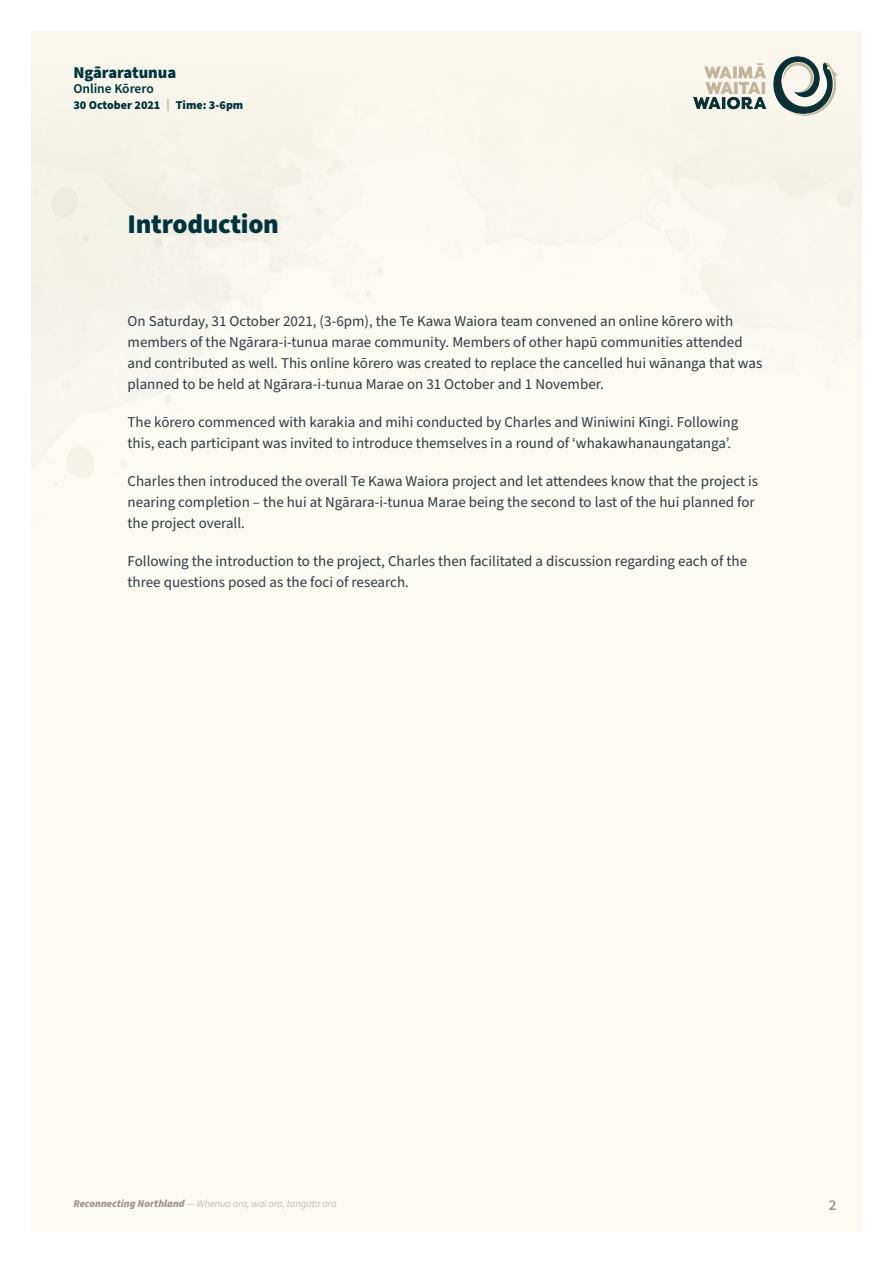
<style>
.page{position:relative;width:893px;height:1263px;background:#fff}
.page>*{position:absolute;margin:0;border:0;box-sizing:border-box;transform-origin:0 0}
.RNthland_H1{font:900 27px "Source Sans Pro";letter-spacing:-.01em;color:#00333a}
.t1{font:900 16.5px "Source Sans Pro";color:#00333a}
.RNthland_bodytext{font:15px/21px "Source Sans Pro";color:#2f3b42}
.t2{font:600 15px "Source Sans Pro";color:#9f948d}
.t3{font:600 13.5px "Source Sans Pro";color:#00333a}
.t4{font:900 12px "Source Sans Pro";color:#00333a}
.t5{font:italic 300 10.5px "Source Sans Pro";color:#9f948d}
.s1{color:#c2b59b}
.s2{font-weight:900}
</style>
<div class="page">
<img style="left:693px;top:56px;width:143px;height:60px">
<p class="t1" style="left:73px;top:61px;width:104px">Ngāraratunua</p>
<p class="t3" style="left:73px;top:80px;width:82px">Online Kōrero</p>
<p class="t4" style="left:73px;top:97px;width:172px">30 October 2021 <span class="s1">|</span> Time: 3-6pm</p>
<p class="RNthland_H1" style="left:128px;top:205px;width:153px">Introduction</p>
<p class="RNthland_bodytext" style="left:128px;top:311px;width:636px">On Saturday, 31 October 2021, (3-6pm), the Te Kawa Waiora team convened an online kōrero with members of the Ngārara-i-tunua marae community. Members of other hapū communities attended and contributed as well. This online kōrero was created to replace the cancelled hui wānanga that was planned to be held at Ngārara-i-tunua Marae on 31 October and 1 November.</p>
<p class="RNthland_bodytext" style="left:128px;top:412px;width:612px">The kōrero commenced with karakia and mihi conducted by Charles and Winiwini Kīngi. Following this, each participant was invited to introduce themselves in a round of ‘whakawhanaungatanga’.</p>
<p class="RNthland_bodytext" style="left:128px;top:471px;width:632px">Charles then introduced the overall Te Kawa Waiora project and let attendees know that the project is nearing completion – the hui at Ngārara-i-tunua Marae being the second to last of the hui planned for the project overall.</p>
<p class="RNthland_bodytext" style="left:128px;top:551px;width:621px">Following the introduction to the project, Charles then facilitated a discussion regarding each of the three questions posed as the foci of research.</p>
<p class="t5" style="left:73px;top:1196px;width:265px"><span class="s2">Reconnecting Northland</span> — Whenua ora, wai ora, tangata ora</p>
<p class="t2" style="left:829px;top:1195px;width:9px">2</p>
</div>
